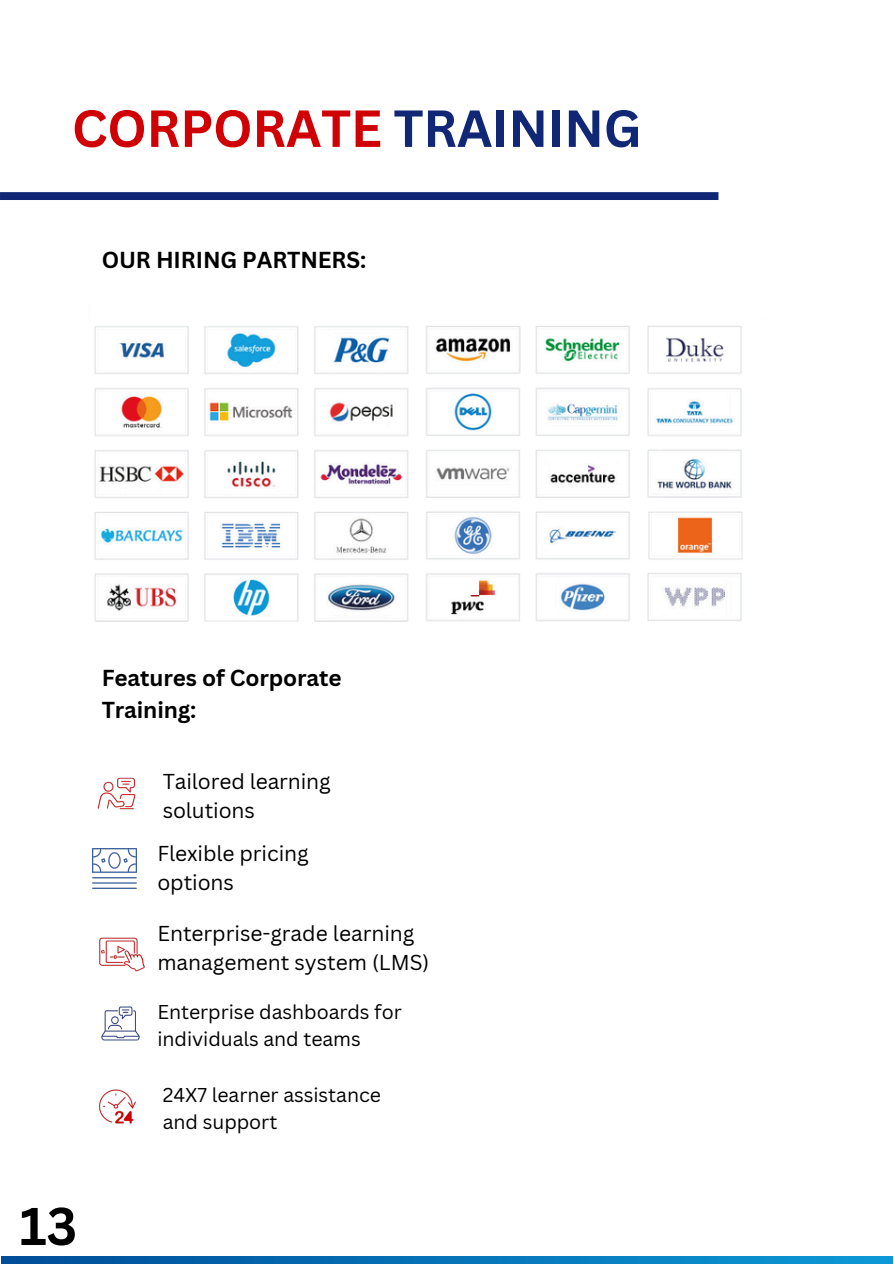
<style>
.page{position:relative;width:894px;height:1264px;background:#fff}
.page>*{position:absolute;margin:0;border:0;box-sizing:border-box;transform-origin:0 0}
.t1{font:700 51.9px "Canva Sans";color:#000}
.t2{font:700 51px "Canva Sans";letter-spacing:-.005em;color:#cf0105}
.t3{font:700 22.5px/31.5px "Canva Sans";letter-spacing:-.005em;color:#000}
.t4{font:21px/29.2px "Canva Sans";letter-spacing:-.005em;color:#000}
.t5{font:19.5px/27px "Canva Sans";letter-spacing:-.005em;color:#000}
.s1{color:#0f2775}
</style>
<div class="page">
<img style="left:92px;top:849px;width:44px;height:39px">
<img style="left:99px;top:1089px;width:37px;height:35px">
<img style="left:101px;top:1006px;width:39px;height:35px">
<img style="left:99px;top:937px;width:46px;height:35px">
<img style="left:97px;top:777px;width:39px;height:33px">
<img style="left:94px;top:326px;width:649px;height:296px">
<svg style="left:1px;top:1256px;width:891px;height:7px;background:#0673b7"></svg>
<div style="left:0;top:192px;width:718px;height:8px;background:#0f2775"></div>
<p class="t2" style="left:72px;top:92px;width:571px">CORPORATE <span class="s1">TRAINING</span></p>
<p class="t3" style="left:102px;top:243px;width:266px">OUR HIRING PARTNERS:</p>
<p class="t3" style="left:102px;top:661px;width:241px">Features of Corporate<br>Training:</p>
<h4 class="t4" style="left:163px;top:766px;width:169px">Tailored learning solutions</h4>
<p class="t4" style="left:157px;top:837px;width:153px">Flexible pricing options</p>
<p class="t4" style="left:157px;top:918px;width:273px">Enterprise-grade learning management system (LMS)</p>
<h4 class="t5" style="left:157px;top:997px;width:246px">Enterprise dashboards for individuals and teams</h4>
<p class="t1" style="left:19px;top:1189px;width:59px">13</p>
<h4 class="t5" style="left:163px;top:1080px;width:220px">24X7 learner assistance and support</h4>
</div>
